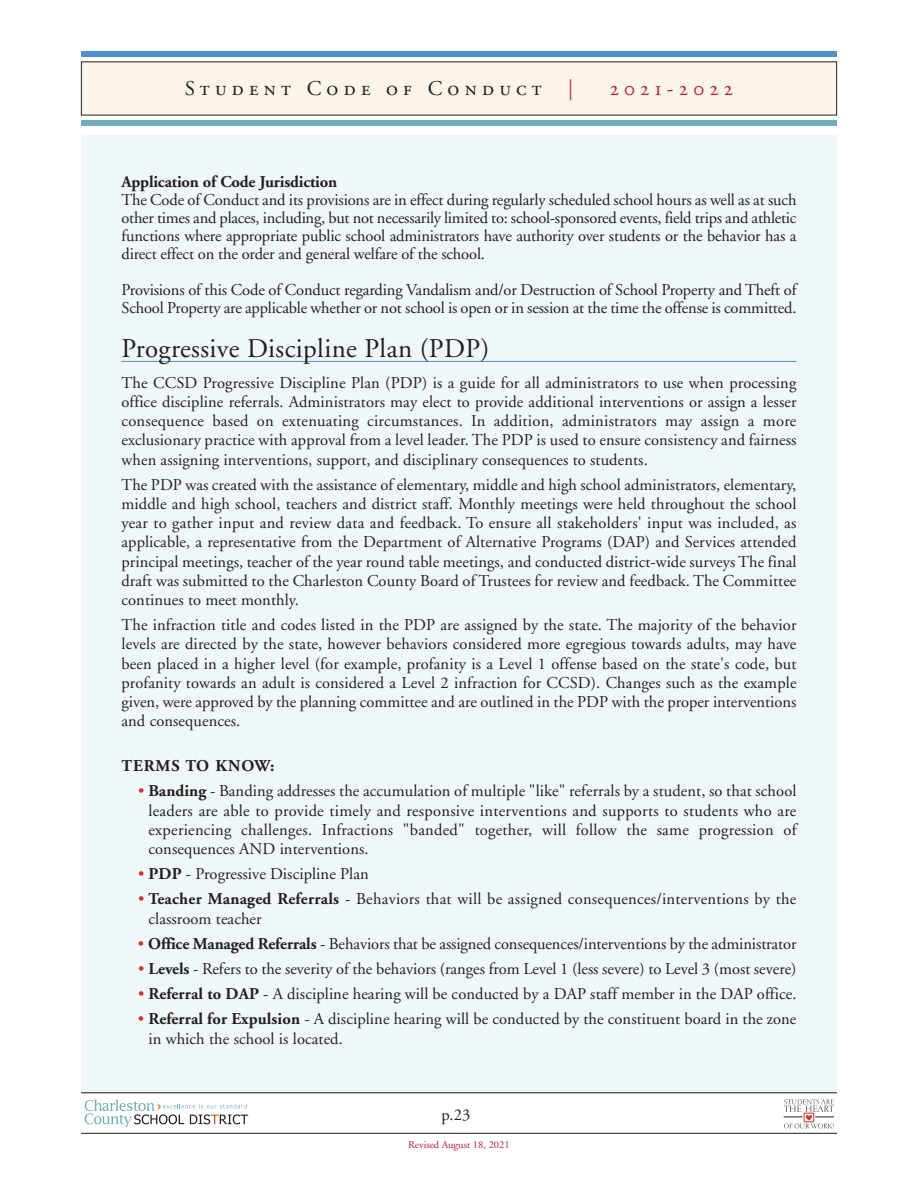
<style>
.page{position:relative;width:918px;height:1188px;background:#fff}
.page>*{position:absolute;margin:0;border:0;box-sizing:border-box;transform-origin:0 0}
.t1{font:27px "Adobe Garamond";letter-spacing:.015em;color:#231f20}
.t2{font:21px "Adobe Garamond Regular SC";letter-spacing:.25em;color:#231f20}
.t3{font:21px "Adobe Garamond Regular SC";letter-spacing:.25em;color:#ba1f33}
.t4{font:16.5px/19.2px "Adobe Garamond";color:#231f20;text-align:justify}
.t5{font:700 16.5px "Adobe Garamond";letter-spacing:-.01em;color:#231f20}
.t6{font:700 16.5px "Adobe Garamond";letter-spacing:.055em;color:#231f20}
.t7{font:10.5px "Adobe Garamond";color:#ba1f33}
.s1{color:#cf342e}
.s2{font-weight:700}
</style>
<div class="page">
<div style="left:81px;top:135px;width:756px;height:958px;background:#f0f7f8"></div>
<svg style="left:85px;top:1100px;width:163px;height:27px"></svg>
<hr style="left:81px;top:1092px;width:756px;height:1px;background:#231f20">
<hr style="left:81px;top:1133px;width:756px;height:1px;background:#231f20">
<svg style="left:784px;top:1099px;width:50px;height:29px"></svg>
<div style="left:804px;top:1113px;width:10px;height:9px;border:1px solid #cf342e"></div>
<div style="left:82px;top:62px;width:754px;height:53px;background:#fbf4e9"></div>
<div style="left:81px;top:120px;width:756px;height:6px;background:#6faeb8"></div>
<div style="left:81px;top:51px;width:756px;height:6px;background:#5090cc"></div>
<hr style="left:122px;top:361px;width:674px;height:1px;background:#5090cc">
<p class="t2" style="left:185px;top:76px;width:390px">Student Code of Conduct <span class="s1">|</span></p>
<p class="t3" style="left:610px;top:76px;width:125px">2021-2022</p>
<p class="t5" style="left:122px;top:176px;width:217px">Application of Code Jurisdiction</p>
<p class="t4" style="left:122px;top:193px;width:677px;line-height:18px">The Code of Conduct and its provisions are in effect during regularly scheduled school hours as well as at such other times and places, including, but not necessarily limited to: school-sponsored events, field trips and athletic functions where appropriate public school administrators have authority over students or the behavior has a direct effect on the order and general welfare of the school.</p>
<p class="t4" style="left:122px;top:283px;width:677px;line-height:18px">Provisions of this Code of Conduct regarding Vandalism and/or Destruction of School Property and Theft of<br>School Property are applicable whether or not school is open or in session at the time the offense is committed.</p>
<h1 class="t1" style="left:122px;top:337px;width:369px">Progressive Discipline Plan (PDP)</h1>
<p class="t4" style="left:122px;top:374px;width:677px">The CCSD Progressive Discipline Plan (PDP) is a guide for all administrators to use when processing office discipline referrals. Administrators may elect to provide additional interventions or assign a lesser consequence based on extenuating circumstances. In addition, administrators may assign a more exclusionary practice with approval from a level leader. The PDP is used to ensure consistency and fairness when assigning interventions, support, and disciplinary consequences to students.</p>
<p class="t4" style="left:122px;top:477px;width:677px">The PDP was created with the assistance of elementary, middle and high school administrators, elementary, middle and high school, teachers and district staff. Monthly meetings were held throughout the school year to gather input and review data and feedback. To ensure all stakeholders' input was included, as applicable, a representative from the Department of Alternative Programs (DAP) and Services attended principal meetings, teacher of the year round table meetings, and conducted district-wide surveys The final draft was submitted to the Charleston County Board of Trustees for review and feedback. The Committee continues to meet monthly.</p>
<p class="t4" style="left:122px;top:617px;width:677px">The infraction title and codes listed in the PDP are assigned by the state. The majority of the behavior levels are directed by the state, however behaviors considered more egregious towards adults, may have been placed in a higher level (for example, profanity is a Level 1 offense based on the state's code, but profanity towards an adult is considered a Level 2 infraction for CCSD). Changes such as the example given, were approved by the planning committee and are outlined in the PDP with the proper interventions and consequences.</p>
<p class="t6" style="left:122px;top:759px;width:154px">TERMS TO KNOW:</p>
<p class="t4" style="left:148px;top:783px;width:650px;text-indent:-10px"><span class="s1">•</span> <span class="s2">Banding</span> - Banding addresses the accumulation of multiple "like" referrals by a student, so that school leaders are able to provide timely and responsive interventions and supports to students who are experiencing challenges. Infractions "banded" together, will follow the same progression of consequences AND interventions.</p>
<p class="t4" style="left:138px;top:866px;width:232px"><span class="s1">•</span> <span class="s2">PDP</span> - Progressive Discipline Plan</p>
<p class="t4" style="left:149px;top:891px;width:650px;text-indent:-11px"><span class="s1">•</span> <span class="s2">Teacher Managed Referrals</span> - Behaviors that will be assigned consequences/interventions by the classroom teacher</p>
<p class="t4" style="left:138px;top:935px;width:660px"><span class="s1">•</span> <span class="s2">Office Managed Referrals</span> - Behaviors that be assigned consequences/interventions by the administrator</p>
<p class="t4" style="left:138px;top:961px;width:660px"><span class="s1">•</span> <span class="s2">Levels</span> - Refers to the severity of the behaviors (ranges from Level 1 (less severe) to Level 3 (most severe)</p>
<p class="t4" style="left:138px;top:986px;width:660px"><span class="s1">•</span> <span class="s2">Referral to DAP</span> - A discipline hearing will be conducted by a DAP staff member in the DAP office.</p>
<p class="t4" style="left:148px;top:1011px;width:650px;text-indent:-10px"><span class="s1">•</span> <span class="s2">Referral for Expulsion</span> - A discipline hearing will be conducted by the constituent board in the zone in which the school is located.</p>
<p class="t4" style="left:442px;top:1107px;width:30px">p.23</p>
<p class="t7" style="left:408px;top:1140px;width:103px">Revised August 18, 2021</p>
</div>
